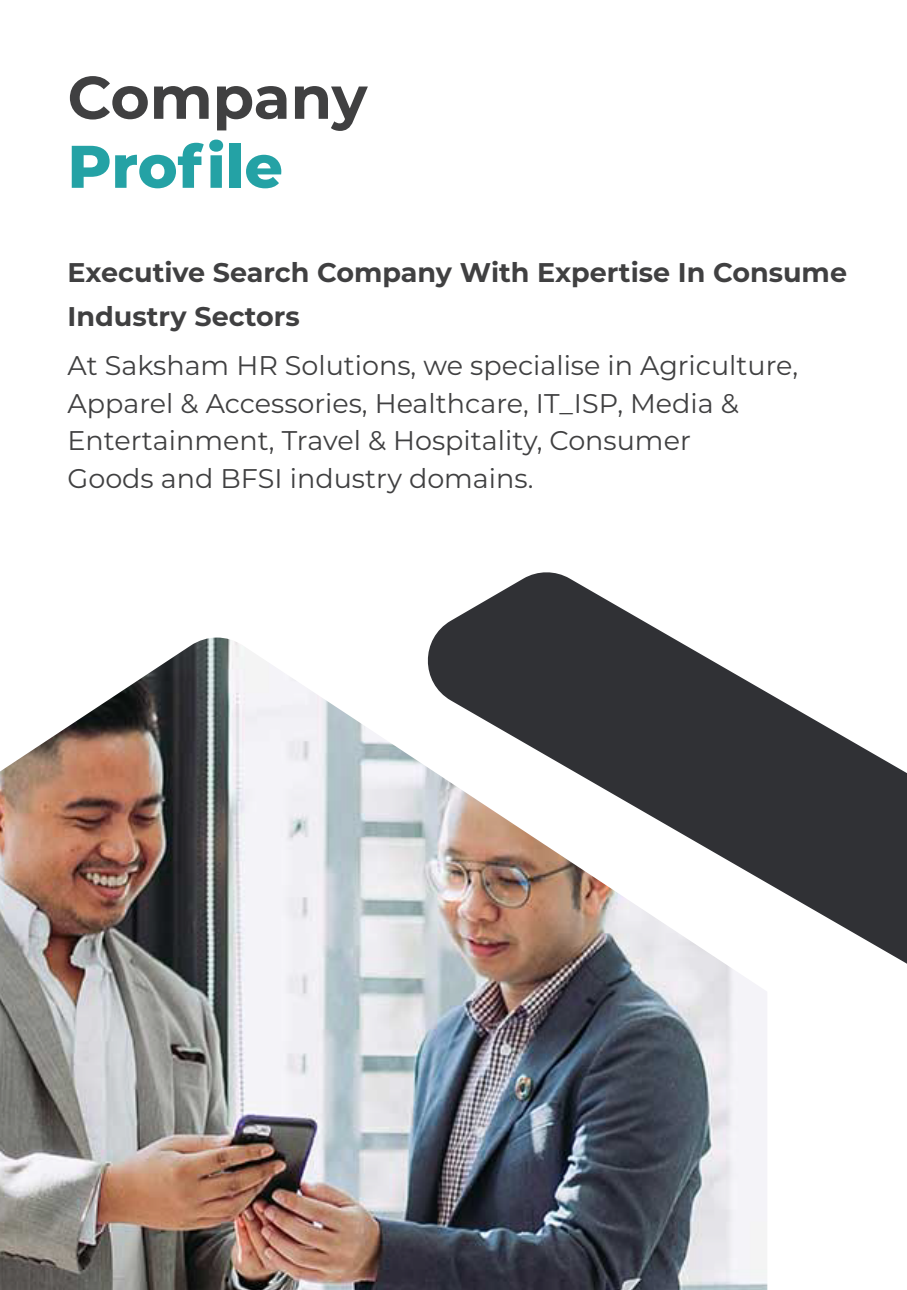
<style>
.page{position:relative;width:907px;height:1290px;background:#fff}
.page>*{position:absolute;margin:0;border:0;box-sizing:border-box;transform-origin:0 0}
.t1{font:700 60px "Montserrat";letter-spacing:-.005em;color:#404041}
.t2{font:800 60px "Montserrat";letter-spacing:-.005em;color:#24a2a5}
.t3{font:27px/37.5px "Montserrat";color:#404041}
.t4{font:700 27px/43.5px "Montserrat";color:#404041}
</style>
<div class="page">
<img style="left:0;top:637px;width:767px;height:653px">
<svg style="left:420px;top:572px;width:486px;height:392px"></svg>
<h1 class="t1" style="left:68px;top:54px;width:301px">Company</h1>
<h1 class="t2" style="left:68px;top:123px;width:217px">Profile</h1>
<p class="t4" style="left:68px;top:250px;width:781px">Executive Search Company With Expertise In Consume<br>Industry Sectors</p>
<p class="t3" style="left:68px;top:346px;width:732px">At Saksham HR Solutions, we specialise in Agriculture, Apparel &amp; Accessories, Healthcare, IT_ISP, Media &amp; Entertainment, Travel &amp; Hospitality, Consumer<br>Goods and BFSI industry domains.</p>
</div>
